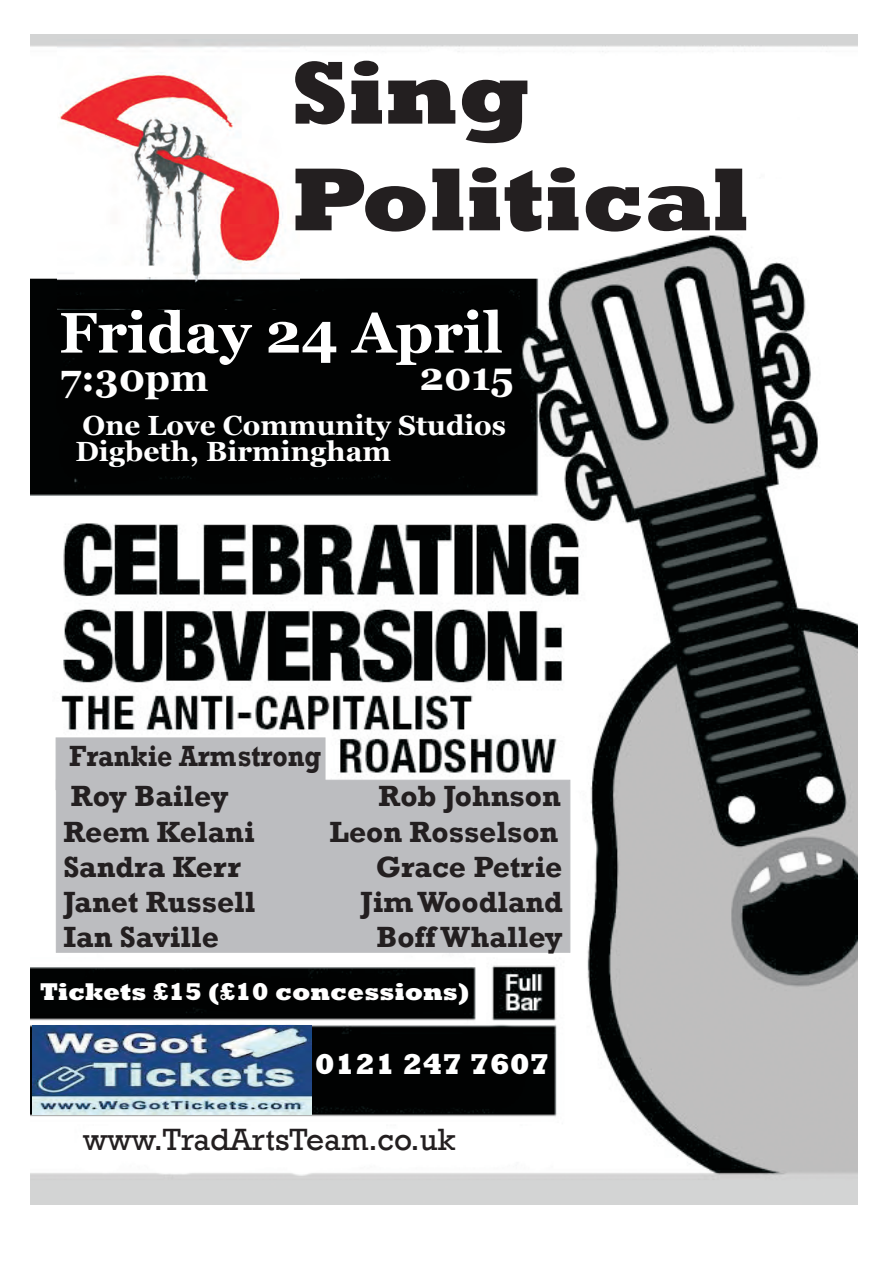
<style>
.page{position:relative;width:893px;height:1263px;background:#fff}
.page>*{position:absolute;margin:0;border:0;box-sizing:border-box;transform-origin:0 0}
.t1{font:800 90.9px/106.6px "Rockwell";color:#231f20}
.t2{font:700 57px "Georgia";color:#fff}
.t3{font:700 39.15px "Georgia";color:#fff}
.t4{font:700 37.8px "Georgia";color:#fff}
.t5{font:31.65px "Rockwell";color:#231f20}
.t6{font:700 30px "Rockwell";color:#231f20}
.t7{font:700 30px "Rockwell";color:#231f20;scale:.89 1}
.t8{font:800 29.1px "Rockwell";color:#fff}
.t9{font:700 27.75px/25.3px "Georgia";color:#fff}
.t10{font:800 24.6px "Rockwell";color:#fff}
</style>
<div class="page">
<img style="left:31px;top:35px;width:827px;height:1169px">
<div style="left:56px;top:780px;width:514px;height:172px;background:#bcbdc0"></div>
<div style="left:56px;top:738px;width:269px;height:52px;background:#bcbdc0"></div>
<img style="left:57px;top:40px;width:243px;height:269px">
<div style="left:75px;top:266px;width:98px;height:11px;background:#fff"></div>
<img style="left:33px;top:1025px;width:279px;height:90px">
<h1 class="t1" style="left:292px;top:49px;width:459px">Sing<br>Political</h1>
<h2 class="t2" style="left:59px;top:296px;width:445px">Friday 24 April</h2>
<h3 class="t3" style="left:420px;top:351px;width:96px">2015</h3>
<p class="t9" style="left:75px;top:413px;width:432px">One Love Community Studios<br>Digbeth, Birmingham</p>
<p class="t4" style="left:60px;top:354px;width:150px">7:30pm</p>
<p class="t7" style="left:69px;top:737px;width:285px">Frankie Armstrong</p>
<p class="t6" style="left:71px;top:778px;width:159px">Roy Bailey</p>
<p class="t6" style="left:379px;top:778px;width:184px">Rob Johnson</p>
<p class="t6" style="left:63px;top:813px;width:193px">Reem Kelani</p>
<p class="t6" style="left:330px;top:813px;width:230px">Leon Rosselson</p>
<p class="t6" style="left:63px;top:849px;width:179px">Sandra Kerr</p>
<p class="t6" style="left:376px;top:849px;width:188px">Grace Petrie</p>
<p class="t6" style="left:63px;top:884px;width:194px">Janet Russell</p>
<p class="t6" style="left:361px;top:884px;width:204px">Jim Woodland</p>
<p class="t6" style="left:63px;top:919px;width:157px">Ian Saville</p>
<p class="t6" style="left:376px;top:919px;width:188px">Boff Whalley</p>
<p class="t10" style="left:40px;top:983px;width:431px">Tickets £15 (£10 concessions)</p>
<p class="t8" style="left:315px;top:1054px;width:237px">0121 247 7607</p>
<p class="t5" style="left:83px;top:1121px;width:374px">www.TradArtsTeam.co.uk</p>
</div>
